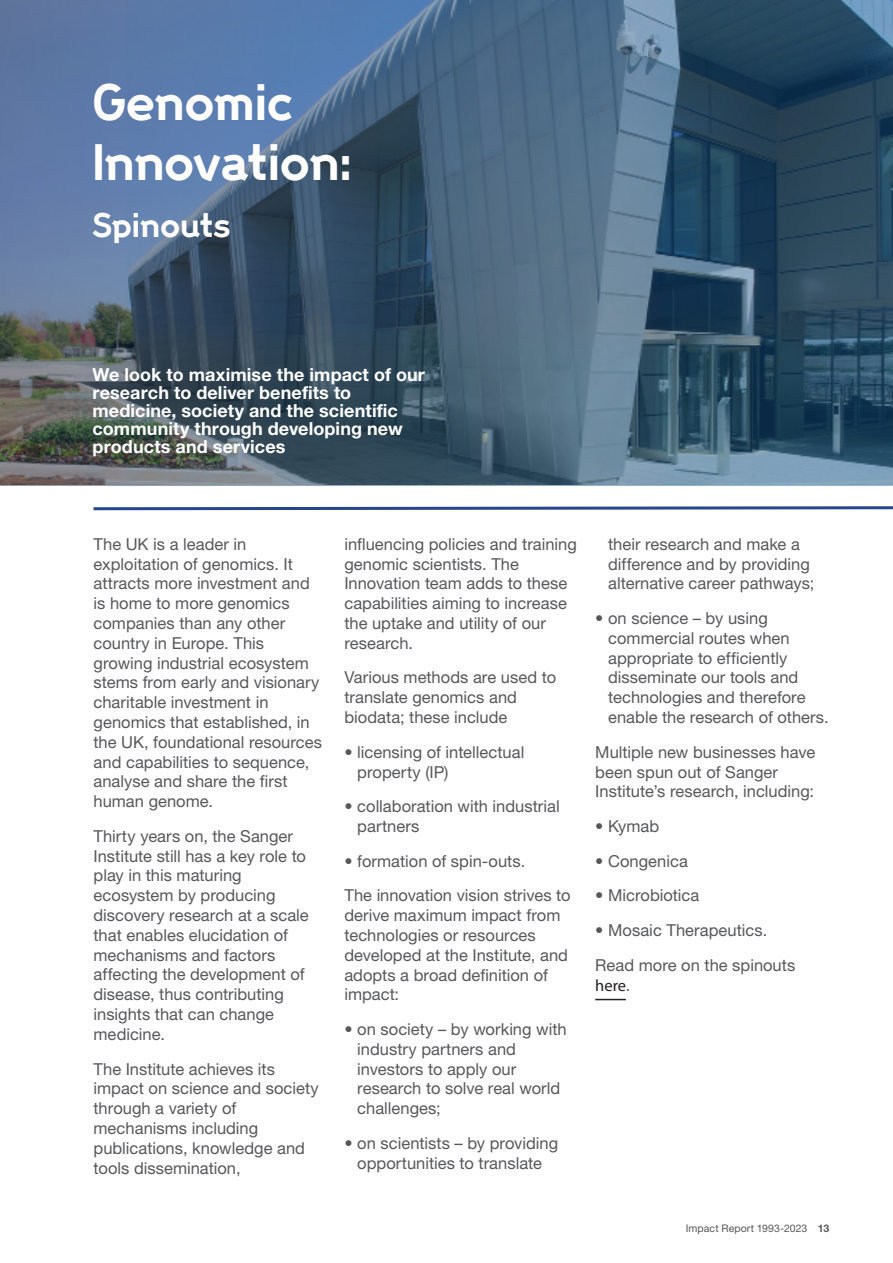
<style>
.page{position:relative;width:893px;height:1263px;background:#fff}
.page>*{position:absolute;margin:0;border:0;box-sizing:border-box;transform-origin:0 0}
.WSI_AH_Headling_1{font:700 45px/60px "Wellcome";letter-spacing:-.02em;color:#fff}
.WSI_AH_Headling_1-2{font:700 30px "Wellcome";letter-spacing:-.01em;color:#fff}
.WSI_AH_Standfirst{font:700 18px/18px "Helvetica Neue LT Pro";letter-spacing:.005em;color:#fff}
.WSI_AH_Reference_Text{font:16.5px/19.8px "Helvetica Neue LT Pro";color:#57585a}
.WSI_AH_Footer{font:10.5px "Helvetica Neue LT Pro";letter-spacing:.01em;color:#57585a}
.s1{font-family:"Myriad Pro";color:#231f20}
.s2{font-weight:700}
</style>
<div class="page">
<svg style="left:0;top:0;width:893px;height:485px;background:#456079"></svg>
<hr style="left:595px;top:999px;width:31px;height:1px;background:#231f20">
<svg style="left:93px;top:506px;width:800px;height:5px"></svg>
<p class="WSI_AH_Headling_1" style="left:92px;top:72px;width:261px">Genomic<br>Innovation:</p>
<p class="WSI_AH_Headling_1-2" style="left:92px;top:205px;width:140px">Spinouts</p>
<p class="WSI_AH_Standfirst" style="left:92px;top:365px;width:334px">We look to maximise the impact of our research to deliver benefits to medicine, society and the scientific community through developing new products and services</p>
<p class="WSI_AH_Reference_Text" style="left:94px;top:533px;width:230px">The UK is a leader in exploitation of genomics. It attracts more investment and is home to more genomics companies than any other country in Europe. This growing industrial ecosystem stems from early and visionary charitable investment in genomics that established, in the UK, foundational resources and capabilities to sequence, analyse and share the first human genome.</p>
<p class="WSI_AH_Reference_Text" style="left:94px;top:826px;width:217px">Thirty years on, the Sanger<br>Institute still has a key role to play in this maturing ecosystem by producing discovery research at a scale that enables elucidation of mechanisms and factors affecting the development of disease, thus contributing insights that can change medicine.</p>
<p class="WSI_AH_Reference_Text" style="left:94px;top:1058px;width:227px">The Institute achieves its impact on science and society through a variety of mechanisms including publications, knowledge and tools dissemination,</p>
<p class="WSI_AH_Reference_Text" style="left:344px;top:533px;width:234px">influencing policies and training genomic scientists. The<br>Innovation team adds to these capabilities aiming to increase the uptake and utility of our research.</p>
<p class="WSI_AH_Reference_Text" style="left:344px;top:667px;width:213px">Various methods are used to translate genomics and biodata; these include</p>
<p class="WSI_AH_Reference_Text" style="left:357px;top:741px;width:169px;text-indent:-13px">• licensing of intellectual property (IP)</p>
<p class="WSI_AH_Reference_Text" style="left:357px;top:796px;width:204px;text-indent:-13px">• collaboration with industrial partners</p>
<p class="WSI_AH_Reference_Text" style="left:344px;top:850px;width:182px">• formation of spin-outs.</p>
<p class="WSI_AH_Reference_Text" style="left:344px;top:885px;width:228px">The innovation vision strives to derive maximum impact from technologies or resources developed at the Institute, and adopts a broad definition of impact:</p>
<p class="WSI_AH_Reference_Text" style="left:357px;top:1019px;width:211px;text-indent:-13px">• on society – by working with industry partners and investors to apply our research to solve real world challenges;</p>
<p class="WSI_AH_Reference_Text" style="left:344px;top:1133px;width:215px;text-align:center">• on scientists – by providing opportunities to translate</p>
<p class="WSI_AH_Reference_Text" style="left:608px;top:533px;width:208px">their research and make a difference and by providing alternative career pathways;</p>
<p class="WSI_AH_Reference_Text" style="left:608px;top:608px;width:222px;text-indent:-13px">• on science – by using commercial routes when appropriate to efficiently disseminate our tools and technologies and therefore enable the research of others.</p>
<p class="WSI_AH_Reference_Text" style="left:595px;top:741px;width:221px">Multiple new businesses have been spun out of Sanger<br>Institute’s research, including:</p>
<p class="WSI_AH_Reference_Text" style="left:595px;top:816px;width:65px">• Kymab</p>
<p class="WSI_AH_Reference_Text" style="left:595px;top:850px;width:94px">• Congenica</p>
<p class="WSI_AH_Reference_Text" style="left:595px;top:885px;width:106px">• Microbiotica</p>
<p class="WSI_AH_Reference_Text" style="left:595px;top:920px;width:173px">• Mosaic Therapeutics.</p>
<p class="WSI_AH_Reference_Text" style="left:595px;top:954px;width:201px">Read more on the spinouts <span class="s1">here</span>.</p>
<p class="WSI_AH_Footer" style="left:686px;top:1221px;width:145px">Impact Report 1993-2023 <span class="s2">13</span></p>
</div>
